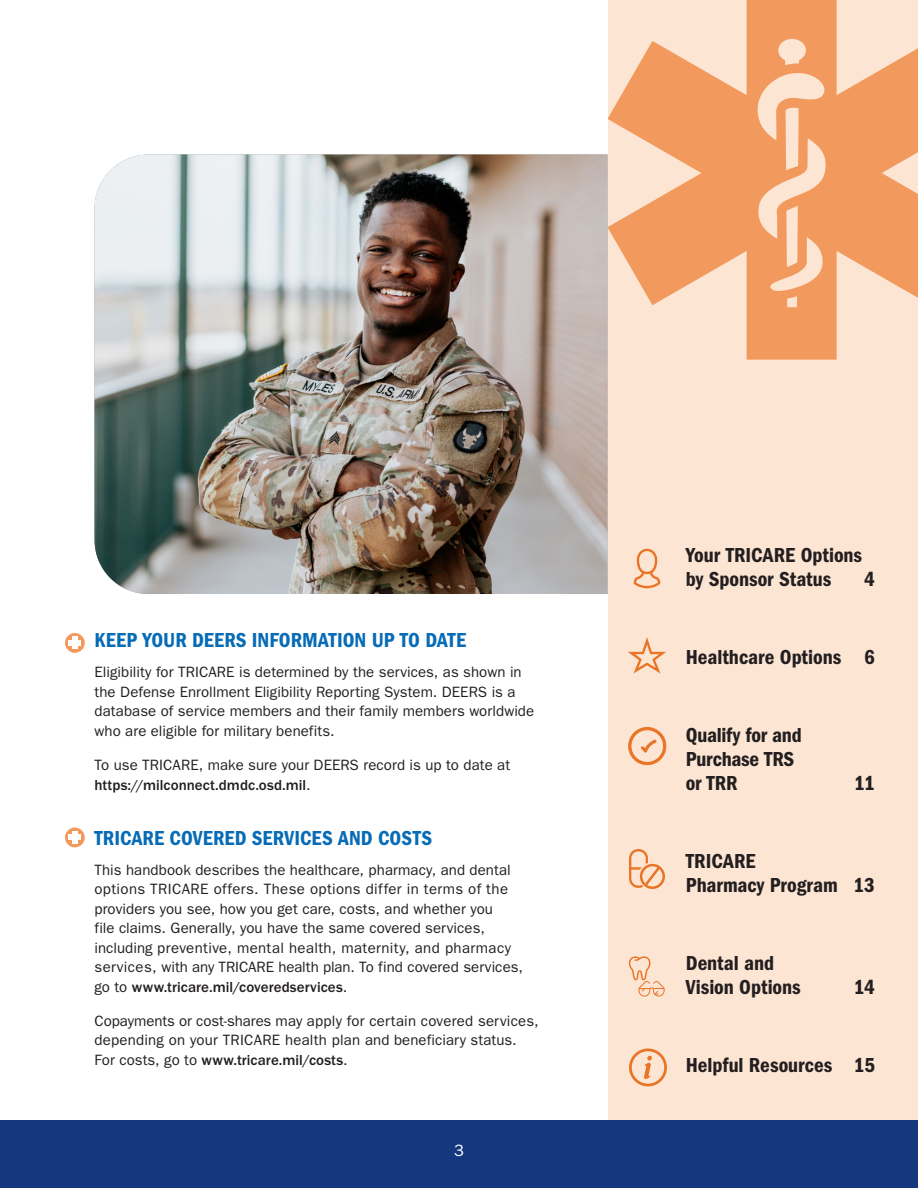
<style>
.page{position:relative;width:918px;height:1188px;background:#fff}
.page>*{position:absolute;margin:0;border:0;box-sizing:border-box;transform-origin:0 0}
.t1{font:21px/24px "ITC Franklin Gothic Std Dm Cd";color:#231f20}
.t2{font:21px "ITC Franklin Gothic Std Dm Cd";letter-spacing:.005em;color:#076bb6}
.t3{font:16.5px "ITC Franklin Gothic Std";color:#fff}
.t4{font:15px/19.5px "ITC Franklin Gothic Std";letter-spacing:.005em;color:#231f20}
.s1{font-weight:500}
</style>
<div class="page">
<div style="left:594px;top:0;width:324px;height:1188px;background:#fce5d3"></div>
<svg style="left:608px;top:0;width:310px;height:360px;fill:#f29a5d"></svg>
<div style="left:0;top:0;width:608px;height:1188px;background:#fff"></div>
<svg style="left:634px;top:549px;width:26px;height:39px"></svg>
<img style="left:94px;top:155px;width:514px;height:439px">
<svg style="left:628px;top:637px;width:38px;height:36px"></svg>
<svg style="left:628px;top:727px;width:39px;height:38px"></svg>
<svg style="left:65px;top:633px;width:20px;height:20px"></svg>
<div style="left:68px;top:640px;width:13px;height:5px;background:#fff"></div>
<div style="left:72px;top:636px;width:5px;height:13px;background:#fff"></div>
<svg style="left:65px;top:828px;width:20px;height:19px"></svg>
<div style="left:68px;top:835px;width:13px;height:5px;background:#fff"></div>
<div style="left:72px;top:831px;width:5px;height:13px;background:#fff"></div>
<svg style="left:629px;top:849px;width:36px;height:40px"></svg>
<svg style="left:628px;top:956px;width:37px;height:41px"></svg>
<div style="left:629px;top:1049px;width:38px;height:37px;border:3px solid #ea7425;border-radius:50%"></div>
<svg style="left:644px;top:1056px;width:8px;height:23px"></svg>
<div style="left:0;top:1120px;width:918px;height:68px;background:#14377d"></div>
<h3 class="t2" style="left:94px;top:628px;width:373px">KEEP YOUR DEERS INFORMATION UP TO DATE</h3>
<p class="t4" style="left:94px;top:663px;width:441px">Eligibility for TRICARE is determined by the services, as shown in the Defense Enrollment Eligibility Reporting System. DEERS is a database of service members and their family members worldwide who are eligible for military benefits.</p>
<p class="t4" style="left:94px;top:755px;width:417px">To use TRICARE, make sure your DEERS record is up to date at <span class="s1">https://milconnect.dmdc.osd.mil</span>.</p>
<h3 class="t2" style="left:94px;top:826px;width:339px">TRICARE COVERED SERVICES AND COSTS</h3>
<p class="t4" style="left:94px;top:860px;width:430px">This handbook describes the healthcare, pharmacy, and dental options TRICARE offers. These options differ in terms of the providers you see, how you get care, costs, and whether you<br>file claims. Generally, you have the same covered services, including preventive, mental health, maternity, and pharmacy services, with any TRICARE health plan. To find covered services, go to <span class="s1">www.tricare.mil/coveredservices</span>.</p>
<p class="t4" style="left:94px;top:1011px;width:446px">Copayments or cost-shares may apply for certain covered services, depending on your TRICARE health plan and beneficiary status.<br>For costs, go to <span class="s1">www.tricare.mil/costs</span>.</p>
<p class="t3" style="left:454px;top:1141px;width:11px">3</p>
<h2 class="t1" style="left:686px;top:543px;width:178px">Your TRICARE Options by Sponsor Status</h2>
<h2 class="t1" style="left:864px;top:567px;width:12px">4</h2>
<h2 class="t1" style="left:686px;top:645px;width:191px">Healthcare Options 6</h2>
<h2 class="t1" style="left:686px;top:723px;width:117px">Qualify for and<br>Purchase TRS or TRR</h2>
<h2 class="t1" style="left:854px;top:771px;width:22px">11</h2>
<h2 class="t1" style="left:686px;top:849px;width:191px">TRICARE<br>Pharmacy Program 13</h2>
<h2 class="t1" style="left:686px;top:951px;width:116px">Dental and<br>Vision Options</h2>
<h2 class="t1" style="left:854px;top:975px;width:23px">14</h2>
<h2 class="t1" style="left:686px;top:1053px;width:191px">Helpful Resources 15</h2>
</div>
